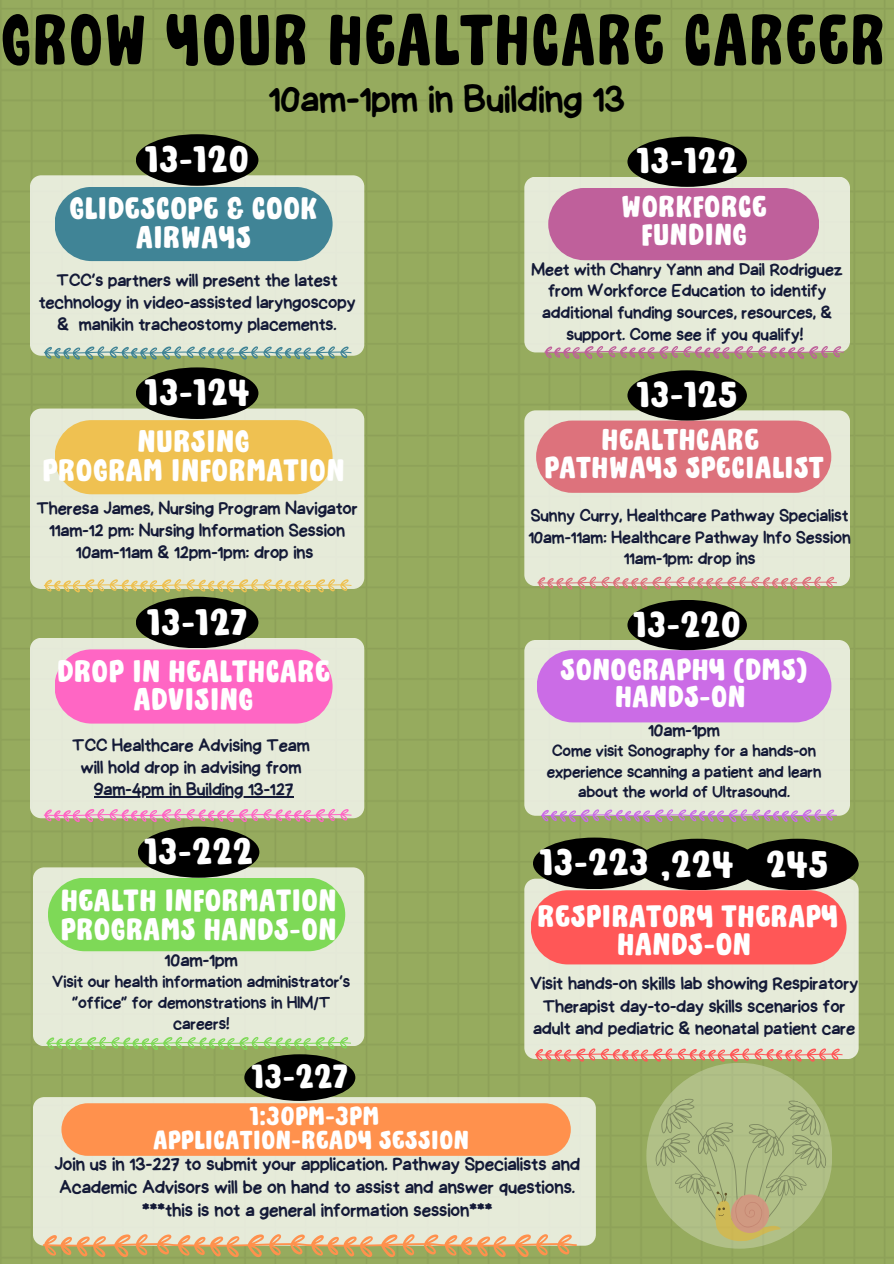
<style>
.page{position:relative;width:894px;height:1264px;background:#fff}
.page>*{position:absolute;margin:0;border:0;box-sizing:border-box;transform-origin:0 0}
.t1{font:72px "DONGTAO";color:#000}
.t2{font:39px "Handyman";color:#000}
.t3{font:700 37.2px "DONGTAO";color:#fff}
.t4{font:700 36.9px "DONGTAO";color:#fff}
.t5{font:700 36.3px "DONGTAO";color:#fff}
.t6{font:700 33.6px "DONGTAO";color:#fff}
.t7{font:700 31.2px/28.5px "DONGTAO";color:#fff;text-align:center}
.t8{font:700 30.9px/28.3px "DONGTAO";color:#fff}
.t9{font:700 30.3px/27.8px "DONGTAO";color:#fff;text-align:center}
.t10{font:700 26.1px/23.9px "DONGTAO";color:#fff;text-align:center}
.t11{font:19.35px/23px "Handyman";color:#141a37}
.t12{font:19.05px "Handyman";color:#141a37}
.t13{font:18.75px/22.2px "Handyman";color:#141a37;text-align:center}
.t14{font:18.15px/21.6px "Handyman";color:#141a37;text-align:center}
.t15{font:17.55px/20.9px "Handyman";color:#141a37;text-align:center}
.t16{font:17.25px/20.5px "Handyman";color:#141a37;text-align:center}
</style>
<div class="page">
<div style="left:0;top:0;width:893px;height:1263px;background:#96ab5e"></div>
<div style="left:30px;top:175px;width:334px;height:181px;background:#e6ebd9"></div>
<div style="left:54px;top:187px;width:278px;height:74px;background:#408496;border-radius:37px"></div>
<div style="left:136px;top:134px;width:122px;height:52px;background:#000;border-radius:50%"></div>
<svg style="left:44px;top:346px;width:307px;height:13px;background:#9dbbab"></svg>
<div style="left:646px;top:1062px;width:186px;height:186px;background:#b1c087;border-radius:50%"></div>
<svg style="left:638px;top:1086px;width:205px;height:160px"></svg>
<div style="left:524px;top:177px;width:325px;height:175px;background:#e6ebd9"></div>
<div style="left:548px;top:188px;width:270px;height:72px;background:#bf609b;border-radius:36px"></div>
<div style="left:627px;top:137px;width:119px;height:50px;background:#000;border-radius:50%"></div>
<svg style="left:544px;top:346px;width:299px;height:12px;background:#bfa49c"></svg>
<div style="left:30px;top:408px;width:334px;height:181px;background:#e6ebd9"></div>
<div style="left:54px;top:420px;width:278px;height:74px;background:#efc151;border-radius:37px"></div>
<div style="left:136px;top:367px;width:122px;height:52px;background:#000;border-radius:50%"></div>
<svg style="left:44px;top:579px;width:307px;height:13px;background:#dad093"></svg>
<div style="left:524px;top:410px;width:325px;height:176px;background:#e6ebd9"></div>
<div style="left:536px;top:420px;width:295px;height:73px;background:#dd727c;border-radius:36px"></div>
<div style="left:627px;top:370px;width:119px;height:50px;background:#000;border-radius:50%"></div>
<svg style="left:537px;top:576px;width:299px;height:13px;background:#d4b5a3"></svg>
<div style="left:30px;top:638px;width:334px;height:180px;background:#e6ebd9"></div>
<div style="left:54px;top:649px;width:278px;height:74px;background:#ff66c4;border-radius:37px"></div>
<div style="left:136px;top:596px;width:122px;height:52px;background:#000;border-radius:50%"></div>
<hr style="left:94px;top:796px;width:199px;height:1px;background:#141a37">
<svg style="left:44px;top:808px;width:307px;height:14px;background:#ddb2b9"></svg>
<div style="left:33px;top:867px;width:331px;height:179px;background:#e6ebd9"></div>
<div style="left:48px;top:877px;width:297px;height:74px;background:#7ed957;border-radius:37px"></div>
<div style="left:138px;top:826px;width:121px;height:51px;background:#000;border-radius:50%"></div>
<svg style="left:46px;top:1036px;width:305px;height:13px;background:#b5da98"></svg>
<div style="left:524px;top:640px;width:325px;height:175px;background:#e6ebd9"></div>
<div style="left:536px;top:650px;width:295px;height:72px;background:#cb6ce6;border-radius:36px"></div>
<div style="left:627px;top:600px;width:119px;height:50px;background:#000;border-radius:50%"></div>
<svg style="left:541px;top:809px;width:295px;height:13px;background:#c1aab4"></svg>
<div style="left:524px;top:878px;width:334px;height:181px;background:#e6ebd9"></div>
<div style="left:530px;top:890px;width:316px;height:74px;background:#ff5757;border-radius:37px"></div>
<svg style="left:535px;top:1048px;width:307px;height:13px;background:#e5af9d"></svg>
<div style="left:636px;top:838px;width:122px;height:52px;background:#000;border-radius:50%"></div>
<div style="left:533px;top:837px;width:122px;height:52px;background:#000;border-radius:50%"></div>
<div style="left:735px;top:838px;width:123px;height:52px;background:#000;border-radius:50%"></div>
<div style="left:33px;top:1097px;width:562px;height:148px;background:#e6ebd9"></div>
<div style="left:61px;top:1103px;width:509px;height:52px;background:#ff914d;border-radius:26px"></div>
<div style="left:244px;top:1054px;width:111px;height:46px;background:#000;border-radius:50%"></div>
<svg style="left:43px;top:1234px;width:533px;height:23px;background:#d3b57e"></svg>
<h2 class="t1" style="left:0;top:11px;width:886px">GROW YOUR HEALTHCARE CAREER</h2>
<h1 class="t3" style="left:145px;top:144px;width:106px">13-120</h1>
<h2 class="t2" style="left:268px;top:80px;width:358px">10am-1pm in Building 13</h2>
<h4 class="t5" style="left:636px;top:146px;width:103px">13-122</h4>
<h2 class="t7" style="left:69px;top:197px;width:250px">GLIDESCOPE &amp; COOK<br>AIRWAYS</h2>
<h3 class="t13" style="left:39px;top:269px;width:318px">TCC’s partners will present the latest technology in video-assisted laryngoscopy &amp; manikin tracheostomy placements.</h3>
<h4 class="t3" style="left:144px;top:377px;width:106px">13-124</h4>
<h4 class="t7" style="left:42px;top:430px;width:304px">NURSING<br>PROGRAM INFORMATION</h4>
<p class="t13" style="left:36px;top:497px;width:323px">Theresa James, Nursing Program Navigator</p>
<p class="t13" style="left:49px;top:519px;width:297px">11am-12 pm: Nursing Information Session</p>
<h2 class="t13" style="left:76px;top:541px;width:239px">10am-11am &amp; 12pm-1pm: drop ins</h2>
<h4 class="t3" style="left:147px;top:606px;width:102px">13-127</h4>
<p class="t7" style="left:57px;top:659px;width:275px">DROP IN HEALTHCARE<br>ADVISING</p>
<p class="t13" style="left:72px;top:734px;width:239px">TCC Healthcare Advising Team</p>
<p class="t13" style="left:81px;top:756px;width:222px">will hold drop in advising from</p>
<p class="t13" style="left:94px;top:778px;width:201px">9am-4pm in Building 13-127</p>
<h2 class="t4" style="left:144px;top:836px;width:111px">13-222</h2>
<h4 class="t8" style="left:60px;top:889px;width:278px">HEALTH INFORMATION<br>PROGRAMS HANDS-ON</h4>
<p class="t12" style="left:165px;top:951px;width:75px">10am-1pm</p>
<p class="t15" style="left:52px;top:971px;width:299px">Visit our health information administrator’s “office” for demonstrations in HIM/T careers!</p>
<p class="t6" style="left:251px;top:1063px;width:98px">13-227</p>
<h2 class="t10" style="left:153px;top:1106px;width:317px">1:30PM-3PM<br>APPLICATION-READY SESSION</h2>
<p class="t9" style="left:621px;top:196px;width:147px">WORKFORCE<br>FUNDING</p>
<p class="t14" style="left:531px;top:258px;width:313px">Meet with Chanry Yann and Dail Rodriguez from Workforce Education to identify additional funding sources, resources, &amp; support. Come see if you qualify!</p>
<p class="t5" style="left:636px;top:380px;width:103px">13-125</p>
<h2 class="t9" style="left:544px;top:428px;width:281px">HEALTHCARE<br>PATHWAYS SPECIALIST</h2>
<p class="t14" style="left:530px;top:504px;width:319px">Sunny Curry, Healthcare Pathway Specialist</p>
<p class="t14" style="left:528px;top:526px;width:324px">10am-11am: Healthcare Pathway Info Session</p>
<p class="t14" style="left:623px;top:548px;width:133px">11am-1pm: drop ins</p>
<p class="t5" style="left:633px;top:609px;width:109px">13-220</p>
<p class="t9" style="left:560px;top:658px;width:249px">SONOGRAPHY (DMS)<br>HANDS-ON</p>
<h2 class="t13" style="left:647px;top:718px;width:73px">10am-1pm</h2>
<h4 class="t16" style="left:546px;top:740px;width:276px">Come visit Sonography for a hands-on experience scanning a patient and learn about the world of Ultrasound.</h4>
<h2 class="t3" style="left:539px;top:847px;width:196px">13-223 ,224</h2>
<h4 class="t3" style="left:765px;top:848px;width:64px">245</h4>
<p class="t7" style="left:537px;top:904px;width:303px">RESPIRATORY THERAPY<br>HANDS-ON</p>
<p class="t13" style="left:530px;top:972px;width:329px">Visit hands-on skills lab showing Respiratory<br>Therapist day-to-day skills scenarios for adult and pediatric &amp; neonatal patient care</p>
<p class="t11" style="left:54px;top:1152px;width:527px">Join us in 13-227 to submit your application. Pathway Specialists and<br>Academic Advisors will be on hand to assist and answer questions.</p>
<h2 class="t11" style="left:142px;top:1198px;width:351px">***this is not a general information session***</h2>
</div>
